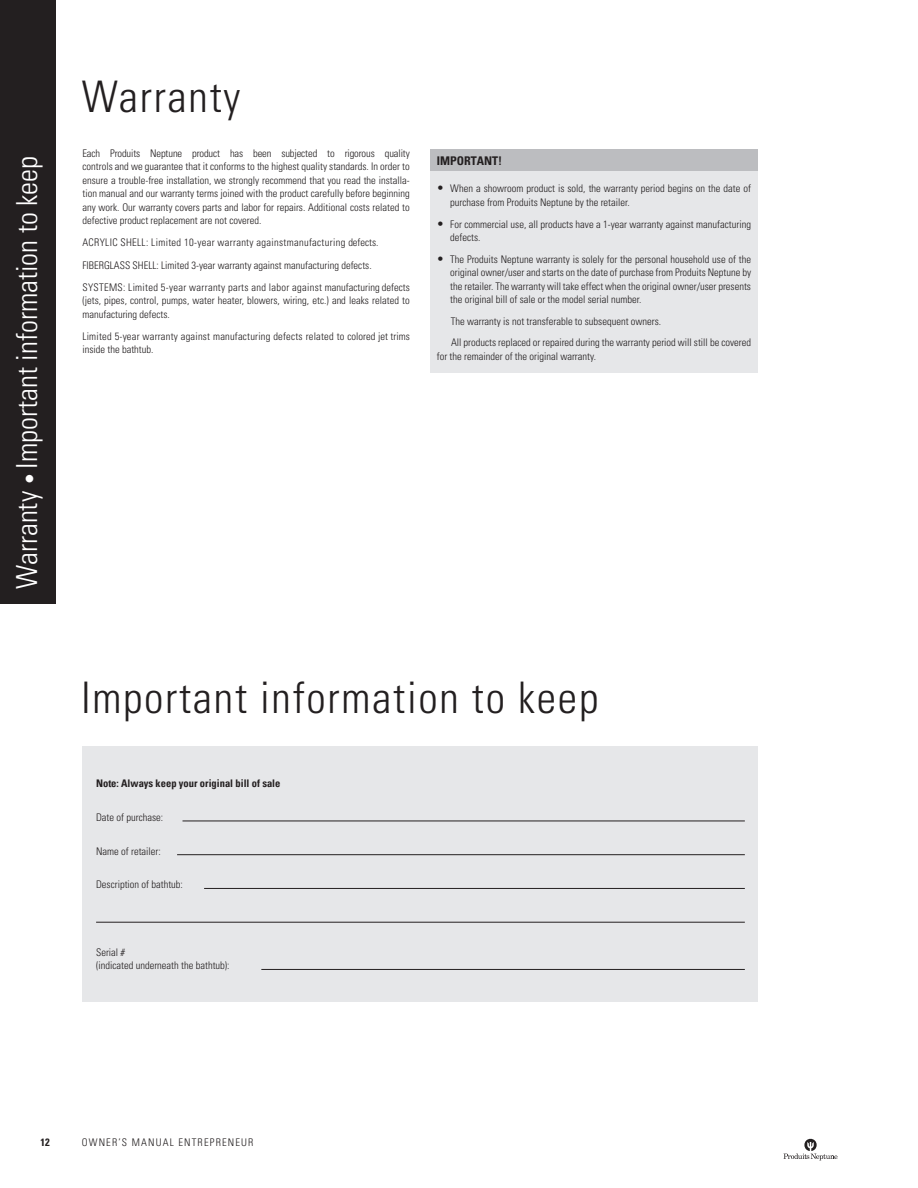
<style>
.page{position:relative;width:918px;height:1188px;background:#fff}
.page>*{position:absolute;margin:0;border:0;box-sizing:border-box;transform-origin:0 0}
.titre{font:300 condensed 43.5px "Univers";letter-spacing:.04em;color:#231f20}
.titre-2{font:300 condensed 28.95px "Univers";color:#fff}
.sous-titre_2{font:700 condensed 12px "Univers";color:#231f20}
.texte{font:300 condensed 10.5px/13.5px "Univers";color:#231f20}
.texte_bullet{font:300 condensed 10.5px/13.5px "Univers";color:#231f20}
.texte-2{font:300 condensed 10.5px/13.5px "Univers";letter-spacing:.02em;color:#231f20}
.texte-3{font:300 condensed 10.5px "Univers";letter-spacing:.03em;color:#231f20}
.texte-4{font:700 condensed 10.5px "Univers";color:#231f20}
.texte-5{font:300 condensed 10.5px "Univers";letter-spacing:.11em;color:#231f20}
.s1{font-size:21px}
.s2{font-size:12px}
</style>
<div class="page">
<svg style="left:784px;top:1139px;width:54px;height:21px"></svg>
<div style="left:83px;top:747px;width:675px;height:255px;background:#e6e7e9"></div>
<hr style="left:183px;top:821px;width:562px;height:1px;background:#231f20">
<hr style="left:177px;top:854px;width:568px;height:1px;background:#231f20">
<hr style="left:204px;top:888px;width:541px;height:1px;background:#231f20">
<hr style="left:96px;top:922px;width:649px;height:1px;background:#231f20">
<hr style="left:261px;top:969px;width:484px;height:1px;background:#231f20">
<div style="left:430px;top:149px;width:328px;height:22px;background:#bcbdc0"></div>
<div style="left:430px;top:171px;width:328px;height:202px;background:#e6e7e9"></div>
<div style="left:0;top:0;width:56px;height:603px;background:#231f20"></div>
<p class="titre-2" style="left:10px;top:589px;width:434px;rotate:-90deg">Warranty <span class="s1">•</span> Important information to keep</p>
<p class="titre" style="left:82px;top:71px;width:160px">Warranty</p>
<p class="texte" style="left:82px;top:146px;width:329px;text-align:justify">Each Produits Neptune product has been subjected to rigorous quality controls and we guarantee that it conforms to the highest quality standards. In order to ensure a trouble-free installation, we strongly recommend that you read the installa&shy;tion manual and our warranty terms joined with the product carefully before beginning any work. Our warranty covers parts and labor for repairs. Additional costs related to defective product replacement are not covered.</p>
<p class="texte-3" style="left:82px;top:236px;width:298px">ACRYLIC SHELL: Limited 10-year warranty againstmanufacturing defects.</p>
<p class="texte" style="left:82px;top:258px;width:291px">FIBERGLASS SHELL: Limited 3-year warranty against manufacturing defects.</p>
<p class="texte" style="left:82px;top:280px;width:329px;text-align:justify">SYSTEMS: Limited 5-year warranty parts and labor against manufacturing defects (jets, pipes, control, pumps, water heater, blowers, wiring, etc.) and leaks related to manufacturing defects.</p>
<p class="texte-2" style="left:82px;top:329px;width:329px">Limited 5-year warranty against manufacturing defects related to colored jet trims inside the bathtub.</p>
<p class="sous-titre_2" style="left:437px;top:153px;width:67px">IMPORTANT!</p>
<p class="texte" style="left:450px;top:182px;width:302px;text-indent:-14px"><span class="s2">•</span> When a showroom product is sold, the warranty period begins on the date of purchase from Produits Neptune by the retailer.</p>
<p class="texte" style="left:450px;top:217px;width:302px;text-indent:-14px"><span class="s2">•</span> For commercial use, all products have a 1-year warranty against manufacturing defects.</p>
<p class="texte" style="left:450px;top:252px;width:302px;text-align:justify;text-indent:-14px"><span class="s2">•</span> The Produits Neptune warranty is solely for the personal household use of the original owner/user and starts on the date of purchase from Produits Neptune by the retailer. The warranty will take effect when the original owner/user presents the original bill of sale or the model serial number.</p>
<p class="texte_bullet" style="left:451px;top:314px;width:212px">The warranty is not transferable to subsequent owners.</p>
<p class="texte_bullet" style="left:437px;top:336px;width:316px;text-indent:14px">All products replaced or repaired during the warranty period will still be covered for the remainder of the original warranty.</p>
<p class="titre" style="left:81px;top:671px;width:519px">Important information to keep</p>
<p class="texte-4" style="left:96px;top:777px;width:186px">Note: Always keep your original bill of sale</p>
<p class="texte" style="left:96px;top:810px;width:69px">Date of purchase:</p>
<p class="texte" style="left:96px;top:844px;width:66px">Name of retailer:</p>
<p class="texte" style="left:96px;top:878px;width:88px">Description of bathtub:</p>
<p class="texte" style="left:96px;top:945px;width:135px">Serial #<br>(indicated underneath the bathtub):</p>
<p class="texte-4" style="left:40px;top:1136px;width:11px">12</p>
<p class="texte-5" style="left:82px;top:1136px;width:173px">OWNER’S MANUAL ENTREPRENEUR</p>
</div>
